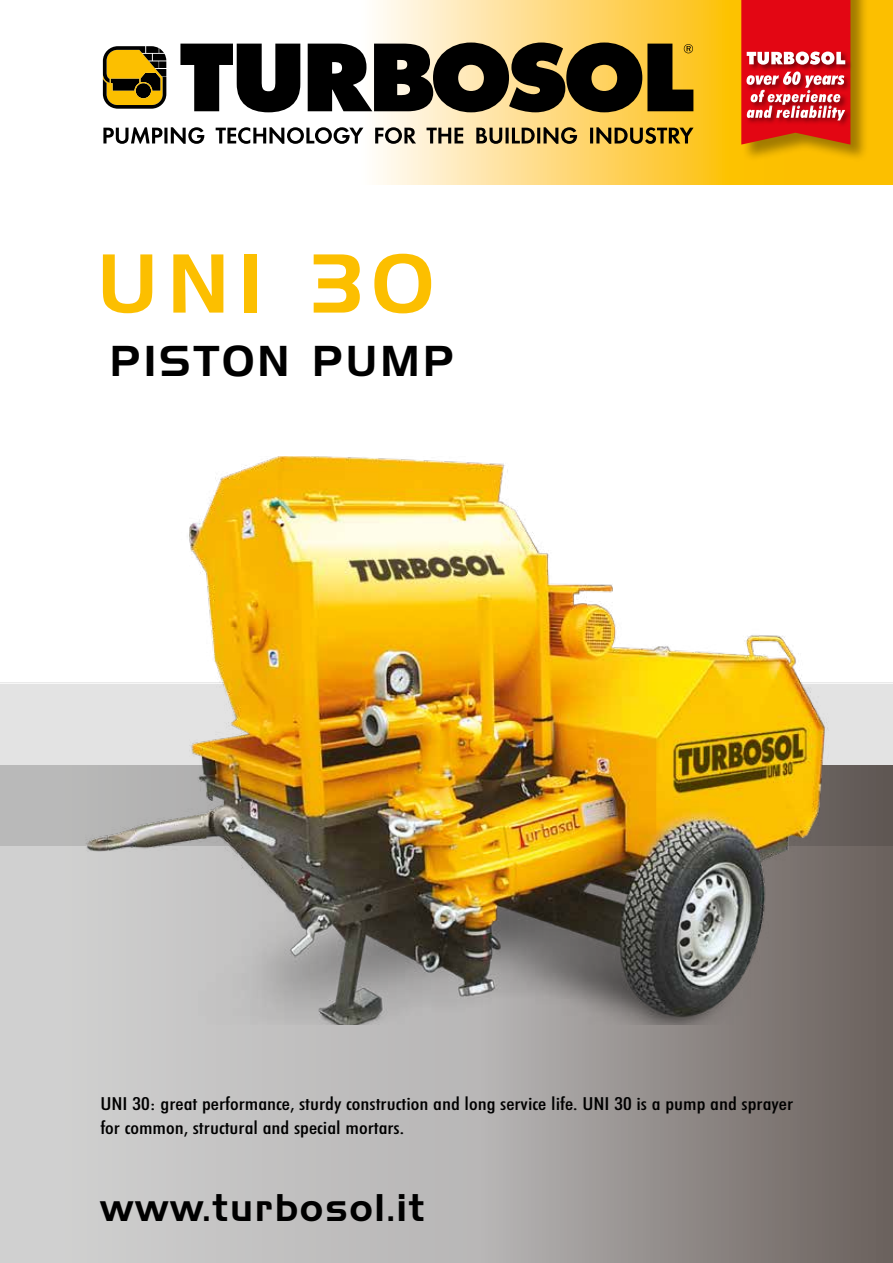
<style>
.page{position:relative;width:893px;height:1263px;background:#fff}
.page>*{position:absolute;margin:0;border:0;box-sizing:border-box;transform-origin:0 0}
.t1{font:81px "Handel Gothic BT";color:#fcbf00}
.t2{font:42px "Handel Gothic BT";letter-spacing:.08em;color:#000}
.t3{font:37.5px "Handel Gothic BT";letter-spacing:.06em;color:#000}
.t4{font:500 condensed 18px/24.8px "Futura BT";color:#000;scale:1.25 1}
</style>
<div class="page">
<div style="left:0;top:683px;width:893px;height:163px;background:#e3e3e3"></div>
<svg style="left:0;top:765px;width:893px;height:498px;background:#aba8a6"></svg>
<hr style="left:0;top:683px;width:893px;height:1px;background:#fff">
<svg style="left:376px;top:0;width:517px;height:185px;background:#fdd460"></svg>
<div style="left:741px;top:0;width:128px;height:162px;background:#000;opacity:.36"></div>
<svg style="left:100px;top:44px;width:69px;height:67px"></svg>
<svg style="left:103px;top:46px;width:63px;height:63px;background:#8f7215"></svg>
<svg style="left:180px;top:44px;width:120px;height:68px"></svg>
<svg style="left:308px;top:43px;width:385px;height:69px;background:#463e28"></svg>
<svg style="left:103px;top:127px;width:591px;height:17px"></svg>
<div style="left:835px;top:50px;width:18px;height:22px;background:#000;opacity:.49"></div>
<div style="left:745px;top:104px;width:108px;height:24px;background:#000;opacity:.44"></div>
<svg style="left:741px;top:0;width:109px;height:145px;background:#db3236"></svg>
<img style="left:70px;top:456px;width:780px;height:569px">
<h1 class="t1" style="left:97px;top:235px;width:338px">UNI 30</h1>
<h2 class="t2" style="left:110px;top:335px;width:345px">PISTON PUMP</h2>
<p class="t4" style="left:100px;top:1091px;width:556px">UNI 30: great performance, sturdy construction and long service life. UNI 30 is a pump and sprayer for common, structural and special mortars.</p>
<h3 class="t3" style="left:100px;top:1185px;width:326px">www.turbosol.it</h3>
</div>
